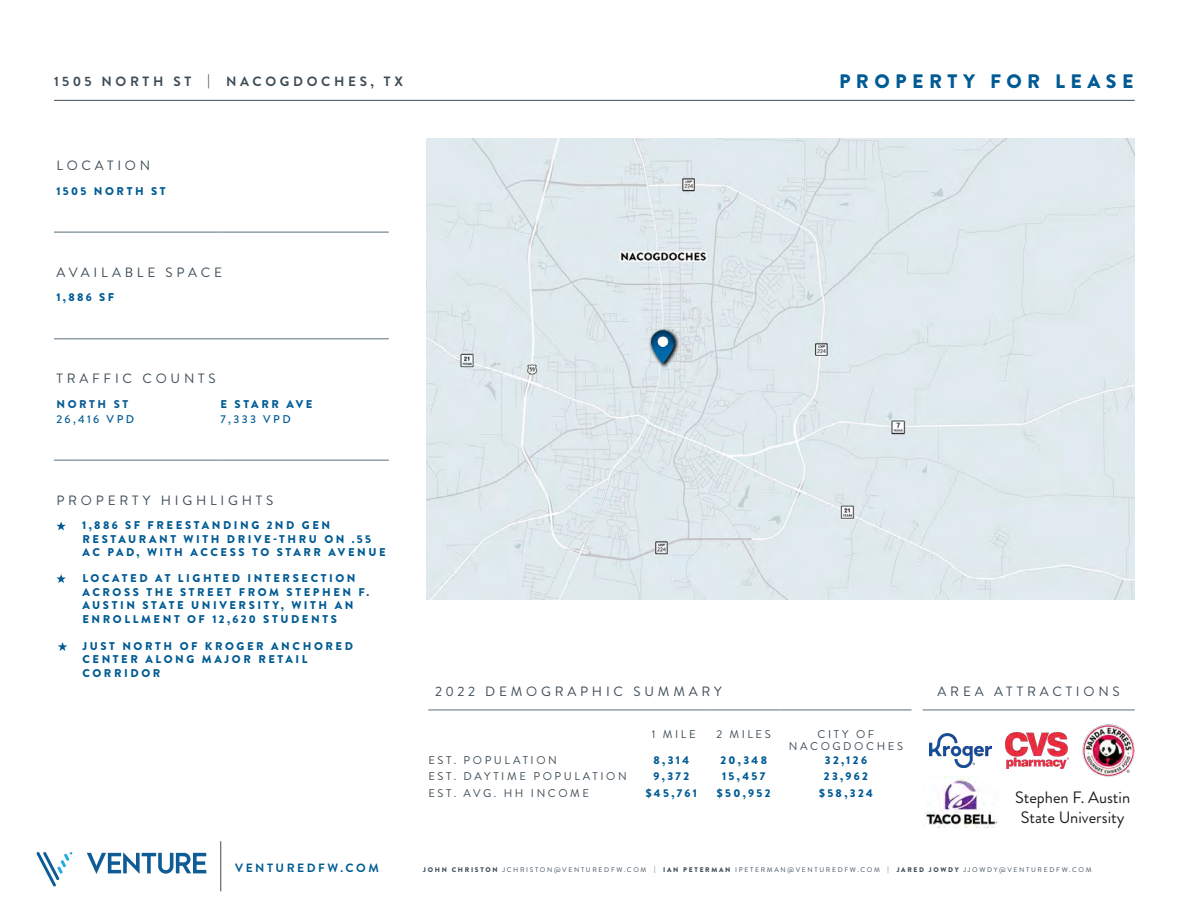
<style>
.page{position:relative;width:1188px;height:918px;background:#fff}
.page>*{position:absolute;margin:0;border:0;box-sizing:border-box;transform-origin:0 0}
.t1{font:900 19.5px "Brandon Grotesque";letter-spacing:.28em;color:#005b94}
.t2{font:16.5px "Brandon Grotesque";color:#231f20}
.t3{font:13.5px "Brandon Grotesque";letter-spacing:.28em;color:#3f4d57}
.t4{font:700 13.5px "Brandon Grotesque";letter-spacing:.27em;color:#3f4d57}
.t5{font:700 12px "Brandon Grotesque";letter-spacing:.21em;color:#005b94}
.t6{font:900 11.25px/13.5px "Brandon Grotesque";letter-spacing:.23em;color:#005b94}
.t7{font:11.25px "Brandon Grotesque";letter-spacing:.23em;color:#3f4d57}
.t8{font:500 11.25px "Brandon Grotesque";letter-spacing:.21em;color:#005b94}
.t9{font:900 11.25px "Brandon Grotesque";letter-spacing:.23em;color:#0d5c96}
.t10{font:6.75px "Brandon Grotesque";letter-spacing:.25em;color:#3f4d57}
.s1{font-weight:900}
</style>
<div class="page">
<svg style="left:37px;top:852px;width:36px;height:34px"></svg>
<svg style="left:87px;top:852px;width:119px;height:22px"></svg>
<hr style="left:220px;top:841px;width:1px;height:50px;background:#3f4d57">
<hr style="left:428px;top:709px;width:208px;height:2px;background:#8f9fa8">
<hr style="left:636px;top:709px;width:71px;height:2px;background:#8f9fa8">
<hr style="left:707px;top:709px;width:74px;height:2px;background:#8f9fa8">
<hr style="left:781px;top:709px;width:131px;height:2px;background:#8f9fa8">
<img style="left:426px;top:138px;width:709px;height:461px">
<hr style="left:54px;top:231px;width:26px;height:2px;background:#8f9fa8">
<hr style="left:80px;top:231px;width:138px;height:2px;background:#8f9fa8">
<hr style="left:218px;top:231px;width:171px;height:2px;background:#8f9fa8">
<hr style="left:54px;top:459px;width:26px;height:2px;background:#8f9fa8">
<hr style="left:80px;top:459px;width:138px;height:2px;background:#8f9fa8">
<hr style="left:218px;top:459px;width:171px;height:2px;background:#8f9fa8">
<svg style="left:54px;top:338px;width:26px;height:1px"></svg>
<hr style="left:80px;top:338px;width:138px;height:1px;background:#8f9fa8">
<hr style="left:218px;top:338px;width:171px;height:1px;background:#8f9fa8">
<svg style="left:56px;top:521px;width:10px;height:9px"></svg>
<hr style="left:54px;top:100px;width:1081px;height:1px;background:#3f4d57">
<svg style="left:56px;top:574px;width:10px;height:9px"></svg>
<svg style="left:58px;top:642px;width:9px;height:9px"></svg>
<hr style="left:923px;top:709px;width:212px;height:2px;background:#8f9fa8">
<img style="left:929px;top:733px;width:62px;height:35px">
<img style="left:1006px;top:732px;width:62px;height:36px">
<img style="left:1083px;top:725px;width:51px;height:51px">
<img style="left:925px;top:776px;width:73px;height:51px">
<p class="t4" style="left:54px;top:72px;width:350px">1505 NORTH ST | NACOGDOCHES, TX</p>
<p class="t1" style="left:839px;top:67px;width:296px">PROPERTY FOR LEASE</p>
<p class="t3" style="left:56px;top:156px;width:95px">LOCATION</p>
<p class="t6" style="left:56px;top:184px;width:111px">1505 NORTH ST</p>
<p class="t3" style="left:56px;top:263px;width:167px">AVAILABLE SPACE</p>
<p class="t6" style="left:56px;top:291px;width:59px">1,886 SF</p>
<p class="t3" style="left:56px;top:369px;width:161px">TRAFFIC COUNTS</p>
<p class="t9" style="left:56px;top:396px;width:73px">NORTH ST</p>
<p class="t6" style="left:221px;top:397px;width:93px">E STARR AVE</p>
<p class="t8" style="left:56px;top:411px;width:79px">26,416 VPD</p>
<p class="t8" style="left:221px;top:411px;width:72px">7,333 VPD</p>
<p class="t3" style="left:56px;top:491px;width:218px">PROPERTY HIGHLIGHTS</p>
<p class="t6" style="left:82px;top:519px;width:305px">1,886 SF FREESTANDING 2ND GEN<br>RESTAURANT WITH DRIVE-THRU ON .55<br>AC PAD, WITH ACCESS TO STARR AVENUE</p>
<p class="t6" style="left:82px;top:572px;width:288px">LOCATED AT LIGHTED INTERSECTION<br>ACROSS THE STREET FROM STEPHEN F.<br>AUSTIN STATE UNIVERSITY, WITH AN<br>ENROLLMENT OF 12,620 STUDENTS</p>
<p class="t6" style="left:82px;top:639px;width:272px">JUST NORTH OF KROGER ANCHORED<br>CENTER ALONG MAJOR RETAIL<br>CORRIDOR</p>
<p class="t5" style="left:235px;top:860px;width:145px">VENTUREDFW.COM</p>
<p class="t3" style="left:435px;top:682px;width:288px">2022 DEMOGRAPHIC SUMMARY</p>
<p class="t7" style="left:652px;top:726px;width:45px">1 MILE</p>
<p class="t7" style="left:716px;top:726px;width:56px">2 MILES</p>
<p class="t7" style="left:818px;top:726px;width:58px">CITY OF</p>
<p class="t7" style="left:789px;top:738px;width:116px">NACOGDOCHES</p>
<p class="t7" style="left:428px;top:753px;width:130px">EST. POPULATION</p>
<p class="t6" style="left:654px;top:754px;width:37px">8,314</p>
<p class="t6" style="left:720px;top:754px;width:48px">20,348</p>
<p class="t6" style="left:825px;top:754px;width:44px">32,126</p>
<p class="t7" style="left:428px;top:769px;width:200px">EST. DAYTIME POPULATION</p>
<p class="t6" style="left:654px;top:770px;width:37px">9,372</p>
<p class="t6" style="left:722px;top:770px;width:45px">15,457</p>
<p class="t6" style="left:824px;top:770px;width:46px">23,962</p>
<p class="t7" style="left:428px;top:785px;width:162px">EST. AVG. HH INCOME</p>
<p class="t6" style="left:646px;top:786px;width:53px">$45,761</p>
<p class="t6" style="left:717px;top:786px;width:55px">$50,952</p>
<p class="t6" style="left:819px;top:786px;width:55px">$58,324</p>
<p class="t3" style="left:938px;top:682px;width:184px">AREA ATTRACTIONS</p>
<p class="t2" style="left:1015px;top:786px;width:117px">Stephen F. Austin</p>
<p class="t2" style="left:1021px;top:806px;width:105px">State University</p>
<p class="t10" style="left:423px;top:865px;width:670px"><span class="s1">JOHN CHRISTON</span> JCHRISTON@VENTUREDFW.COM | <span class="s1">IAN PETERMAN</span> IPETERMAN@VENTUREDFW.COM | <span class="s1">JARED JOWDY</span> JJOWDY@VENTUREDFW.COM</p>
</div>
